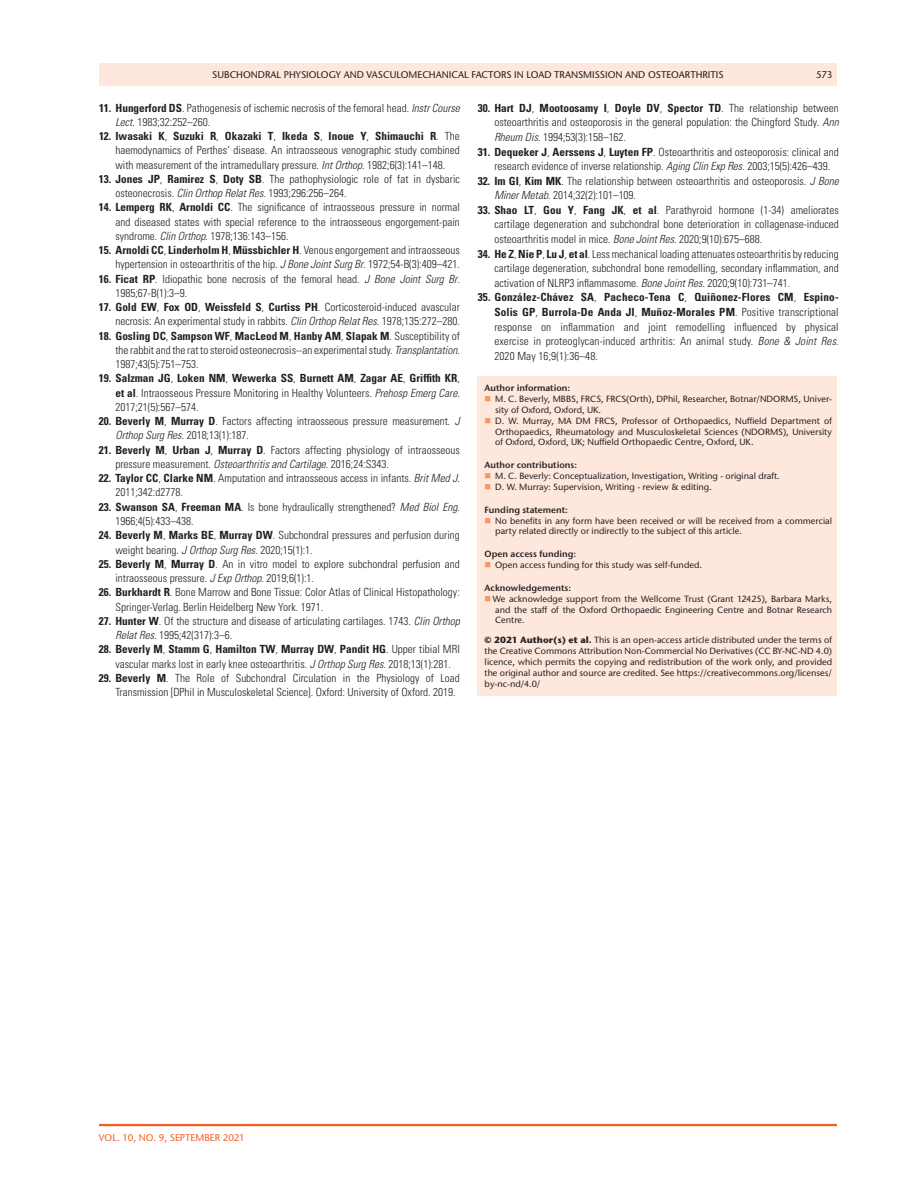
<style>
.page{position:relative;width:918px;height:1188px;background:#fff}
.page>*{position:absolute;margin:0;border:0;box-sizing:border-box;transform-origin:0 0}
.t1{font:300 condensed 11.25px/14.2px "Univers LT Std";color:#231f20}
.t2{font:500 9.75px "Stone Sans ITC Pro";color:#231f20}
.t3{font:500 9.75px "Stone Sans ITC Pro";color:#f15f23}
.t4{font:500 9px/10.8px "Stone Sans ITC Pro";color:#231f20}
.t5{font:600 9px "Stone Sans ITC Pro";color:#231f20}
.s1{font-weight:700}
.s2{font-style:italic}
</style>
<div class="page">
<hr style="left:99px;top:1124px;width:738px;height:2px;background:#f15f23">
<div style="left:99px;top:63px;width:738px;height:23px;background:#fee7dc"></div>
<div style="left:477px;top:376px;width:360px;height:320px;background:#fee7dc"></div>
<p class="t2" style="left:212px;top:68px;width:513px">SUBCHONDRAL PHYSIOLOGY AND VASCULOMECHANICAL FACTORS IN LOAD TRANSMISSION AND OSTEOARTHRITIS</p>
<p class="t2" style="left:816px;top:68px;width:18px">573</p>
<p class="t1" style="left:116px;top:101px;width:346px;text-indent:-17px"><span class="s1">11. Hungerford DS</span>. Pathogenesis of ischemic necrosis of the femoral head. <span class="s2">Instr Course<br>Lect</span>. 1983;32:252–260.</p>
<p class="t1" style="left:115px;top:129px;width:346px;text-align:justify;text-indent:-16px"><span class="s1">12. Iwasaki K</span>, <span class="s1">Suzuki R</span>, <span class="s1">Okazaki T</span>, <span class="s1">Ikeda S</span>, <span class="s1">Inoue Y</span>, <span class="s1">Shimauchi R</span>. The haemodynamics of Perthes’ disease. An intraosseous venographic study combined with measurement of the intramedullary pressure. <span class="s2">Int Orthop</span>. 1982;6(3):141–148.</p>
<p class="t1" style="left:115px;top:172px;width:346px;text-indent:-17px"><span class="s1">13. Jones JP</span>, <span class="s1">Ramirez S</span>, <span class="s1">Doty SB</span>. The pathophysiologic role of fat in dysbaric osteonecrosis. <span class="s2">Clin Orthop Relat Res</span>. 1993;296:256–264.</p>
<p class="t1" style="left:115px;top:200px;width:346px;text-align:justify;text-indent:-17px"><span class="s1">14. Lemperg RK</span>, <span class="s1">Arnoldi CC</span>. The significance of intraosseous pressure in normal and diseased states with special reference to the intraosseous engorgement-pain syndrome. <span class="s2">Clin Orthop</span>. 1978;136:143–156.</p>
<p class="t1" style="left:99px;top:243px;width:362px;text-align:right"><span class="s1">15. Arnoldi CC</span>, <span class="s1">Linderholm H</span>, <span class="s1">Müssbichler H</span>. Venous engorgement and intraosseous hypertension in osteoarthritis of the hip. <span class="s2">J Bone Joint Surg Br</span>. 1972;54-B(3):409–421.</p>
<p class="t1" style="left:115px;top:272px;width:346px;text-indent:-17px"><span class="s1">16. Ficat RP</span>. Idiopathic bone necrosis of the femoral head. <span class="s2">J Bone Joint Surg Br</span>.<br>1985;67-B(1):3–9.</p>
<p class="t1" style="left:99px;top:300px;width:362px;text-align:right"><span class="s1">17. Gold EW</span>, <span class="s1">Fox OD</span>, <span class="s1">Weissfeld S</span>, <span class="s1">Curtiss PH</span>. Corticosteroid-induced avascular necrosis: An experimental study in rabbits. <span class="s2">Clin Orthop Relat Res</span>. 1978;135:272–280.</p>
<p class="t1" style="left:115px;top:329px;width:346px;text-align:justify;text-indent:-16px"><span class="s1">18. Gosling DC</span>, <span class="s1">Sampson WF</span>, <span class="s1">MacLeod M</span>, <span class="s1">Hanby AM</span>, <span class="s1">Slapak M</span>. Susceptibility of the rabbit and the rat to steroid osteonecrosis--an experimental study. <span class="s2">Transplantation</span>.<br>1987;43(5):751–753.</p>
<p class="t1" style="left:115px;top:371px;width:346px;text-align:justify;text-indent:-17px"><span class="s1">19. Salzman JG</span>, <span class="s1">Loken NM</span>, <span class="s1">Wewerka SS</span>, <span class="s1">Burnett AM</span>, <span class="s1">Zagar AE</span>, <span class="s1">Griffith KR</span>, <span class="s1">et al</span>. Intraosseous Pressure Monitoring in Healthy Volunteers. <span class="s2">Prehosp Emerg Care</span>.<br>2017;21(5):567–574.</p>
<p class="t1" style="left:115px;top:414px;width:346px;text-indent:-17px"><span class="s1">20. Beverly M</span>, <span class="s1">Murray D</span>. Factors affecting intraosseous pressure measurement. <span class="s2">J<br>Orthop Surg Res</span>. 2018;13(1):187.</p>
<p class="t1" style="left:115px;top:443px;width:346px;text-indent:-16px"><span class="s1">21. Beverly M</span>, <span class="s1">Urban J</span>, <span class="s1">Murray D</span>. Factors affecting physiology of intraosseous pressure measurement. <span class="s2">Osteoarthritis and Cartilage</span>. 2016;24:S343.</p>
<p class="t1" style="left:115px;top:471px;width:346px;text-indent:-17px"><span class="s1">22. Taylor CC</span>, <span class="s1">Clarke NM</span>. Amputation and intraosseous access in infants. <span class="s2">Brit Med J</span>.<br>2011;342:d2778.</p>
<p class="t1" style="left:115px;top:500px;width:346px;text-indent:-17px"><span class="s1">23. Swanson SA</span>, <span class="s1">Freeman MA</span>. Is bone hydraulically strengthened? <span class="s2">Med Biol Eng</span>.<br>1966;4(5):433–438.</p>
<p class="t1" style="left:115px;top:528px;width:346px;text-indent:-17px"><span class="s1">24. Beverly M</span>, <span class="s1">Marks BE</span>, <span class="s1">Murray DW</span>. Subchondral pressures and perfusion during weight bearing. <span class="s2">J Orthop Surg Res</span>. 2020;15(1):1.</p>
<p class="t1" style="left:115px;top:557px;width:346px;text-indent:-17px"><span class="s1">25. Beverly M</span>, <span class="s1">Murray D</span>. An in vitro model to explore subchondral perfusion and intraosseous pressure. <span class="s2">J Exp Orthop</span>. 2019;6(1):1.</p>
<p class="t1" style="left:115px;top:585px;width:346px;text-indent:-17px"><span class="s1">26. Burkhardt R</span>. Bone Marrow and Bone Tissue: Color Atlas of Clinical Histopathology:<br>Springer-Verlag. Berlin Heidelberg New York. 1971.</p>
<p class="t1" style="left:115px;top:614px;width:346px;text-indent:-17px"><span class="s1">27. Hunter W</span>. Of the structure and disease of articulating cartilages. 1743. <span class="s2">Clin Orthop<br>Relat Res</span>. 1995;42(317):3–6.</p>
<p class="t1" style="left:115px;top:642px;width:346px;text-indent:-17px"><span class="s1">28. Beverly M</span>, <span class="s1">Stamm G</span>, <span class="s1">Hamilton TW</span>, <span class="s1">Murray DW</span>, <span class="s1">Pandit HG</span>. Upper tibial MRI vascular marks lost in early knee osteoarthritis. <span class="s2">J Orthop Surg Res</span>. 2018;13(1):281.</p>
<p class="t1" style="left:115px;top:671px;width:346px;text-indent:-17px"><span class="s1">29. Beverly M</span>. The Role of Subchondral Circulation in the Physiology of Load<br>Transmission [DPhil in Musculoskeletal Science]. Oxford: University of Oxford. 2019.</p>
<p class="t1" style="left:494px;top:101px;width:346px;text-align:justify;text-indent:-17px"><span class="s1">30. Hart DJ</span>, <span class="s1">Mootoosamy I</span>, <span class="s1">Doyle DV</span>, <span class="s1">Spector TD</span>. The relationship between osteoarthritis and osteoporosis in the general population: the Chingford Study. <span class="s2">Ann Rheum Dis</span>. 1994;53(3):158–162.</p>
<p class="t1" style="left:494px;top:144px;width:346px;text-indent:-17px"><span class="s1">31. Dequeker J</span>, <span class="s1">Aerssens J</span>, <span class="s1">Luyten FP</span>. Osteoarthritis and osteoporosis: clinical and research evidence of inverse relationship. <span class="s2">Aging Clin Exp Res</span>. 2003;15(5):426–439.</p>
<p class="t1" style="left:494px;top:173px;width:346px;text-indent:-17px"><span class="s1">32. Im GI</span>, <span class="s1">Kim MK</span>. The relationship between osteoarthritis and osteoporosis. <span class="s2">J Bone<br>Miner Metab</span>. 2014;32(2):101–109.</p>
<p class="t1" style="left:494px;top:203px;width:346px;text-align:justify;text-indent:-17px"><span class="s1">33. Shao LT</span>, <span class="s1">Gou Y</span>, <span class="s1">Fang JK</span>, <span class="s1">et al</span>. Parathyroid hormone (1-34) ameliorates cartilage degeneration and subchondral bone deterioration in collagenase-induced osteoarthritis model in mice. <span class="s2">Bone Joint Res</span>. 2020;9(10):675–688.</p>
<p class="t1" style="left:494px;top:246px;width:346px;text-align:justify;text-indent:-16px"><span class="s1">34. He Z</span>, <span class="s1">Nie P</span>, <span class="s1">Lu J</span>, <span class="s1">et al</span>. Less mechanical loading attenuates osteoarthritis by reducing cartilage degeneration, subchondral bone remodelling, secondary inflammation, and activation of NLRP3 inflammasome. <span class="s2">Bone Joint Res</span>. 2020;9(10):731–741.</p>
<p class="t1" style="left:494px;top:290px;width:346px;text-align:justify;text-indent:-16px"><span class="s1">35. González-Chávez SA</span>, <span class="s1">Pacheco-Tena C</span>, <span class="s1">Quiñonez-Flores CM</span>, <span class="s1">Espino-Solis GP</span>, <span class="s1">Burrola-De Anda JI</span>, <span class="s1">Muñoz-Morales PM</span>. Positive transcriptional response on inflammation and joint remodelling influenced by physical exercise in proteoglycan-induced arthritis: An animal study. <span class="s2">Bone &amp; Joint Res</span>.<br>2020 May 16;9(1):36–48.</p>
<p class="t5" style="left:485px;top:383px;width:87px">Author information:</p>
<p class="t4" style="left:495px;top:394px;width:338px">M. C. Beverly, MBBS, FRCS, FRCS(Orth), DPhil, Researcher, Botnar/NDORMS, Univer&shy;sity of Oxford, Oxford, UK.<br>D. W. Murray, MA DM FRCS, Professor of Orthopaedics, Nuffield Department of Orthopaedics, Rheumatology and Musculoskeletal Sciences (NDORMS), University of Oxford, Oxford, UK; Nuffield Orthopaedic Centre, Oxford, UK.</p>
<p class="t5" style="left:485px;top:460px;width:94px">Author contributions:</p>
<p class="t4" style="left:495px;top:471px;width:286px">M. C. Beverly: Conceptualization, Investigation, Writing - original draft.<br>D. W. Murray: Supervision, Writing - review &amp; editing.</p>
<p class="t5" style="left:485px;top:504px;width:85px">Funding statement:</p>
<p class="t4" style="left:495px;top:515px;width:338px">No benefits in any form have been received or will be received from a commercial party related directly or indirectly to the subject of this article.</p>
<p class="t5" style="left:485px;top:548px;width:93px">Open access funding:</p>
<p class="t4" style="left:495px;top:560px;width:208px">Open access funding for this study was self-funded.</p>
<p class="t5" style="left:485px;top:582px;width:88px">Acknowledgements:</p>
<p class="t4" style="left:493px;top:593px;width:341px;text-align:justify">We acknowledge support from the Wellcome Trust (Grant 12425), Barbara Marks, and the staff of the Oxford Orthopaedic Engineering Centre and Botnar Research Centre.</p>
<p class="t4" style="left:485px;top:635px;width:349px;text-align:justify"><span class="s1">© 2021 Author(s) et al.</span> This is an open-access article distributed under the terms of the Creative Commons Attribution Non-Commercial No Derivatives (CC BY-NC-ND 4.0) licence, which permits the copying and redistribution of the work only, and provided the original author and source are credited. See https://creativecommons.org/licenses/ by-nc-nd/4.0/</p>
<p class="t3" style="left:99px;top:1132px;width:147px">VOL. 10, NO. 9, SEPTEMBER 2021</p>
</div>
